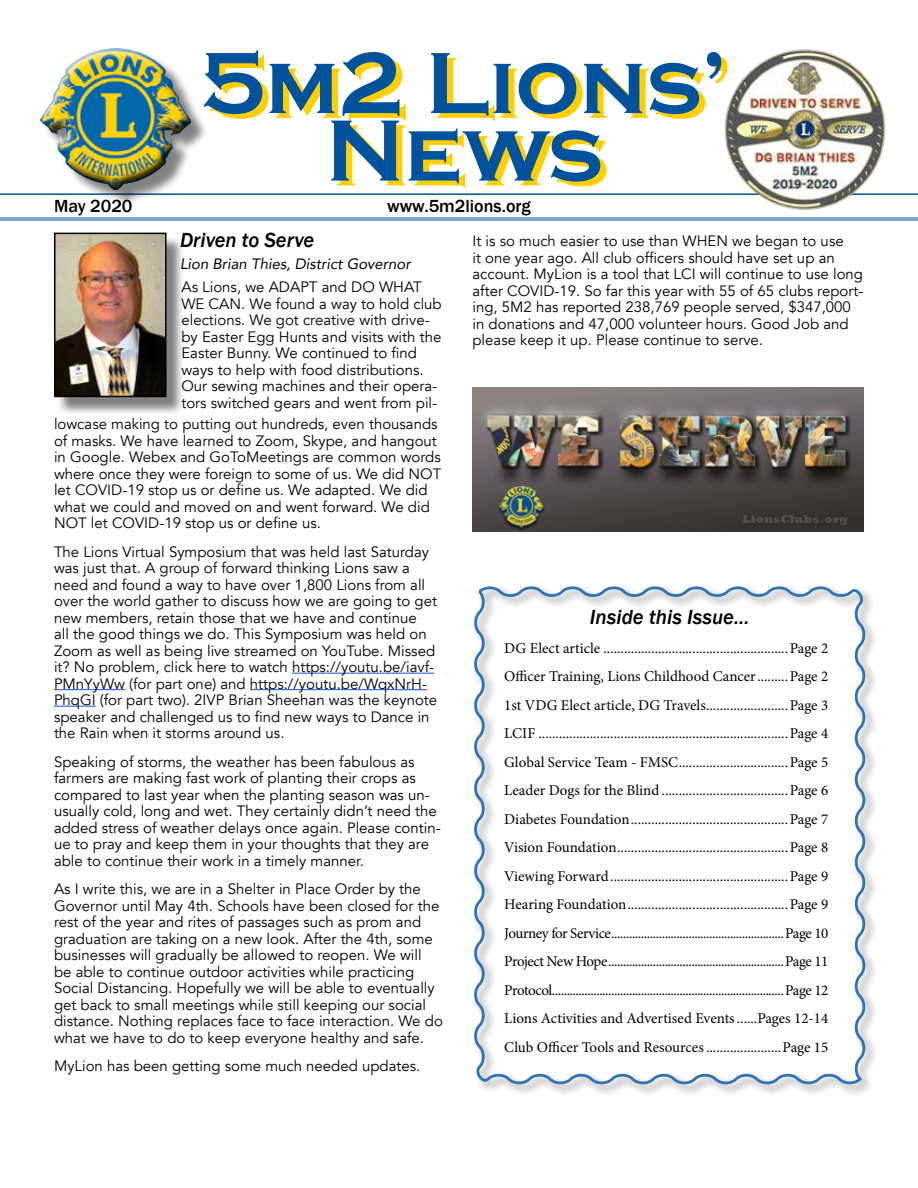
<style>
.page{position:relative;width:918px;height:1188px;background:#fff}
.page>*{position:absolute;margin:0;border:0;box-sizing:border-box;transform-origin:0 0}
.t1{font:700 90px/67.5px "Copperplate Gothic";color:#00529c;text-align:center}
.t2{font:italic 500 21px "Franklin Gothic";color:#000}
.t3{font:500 18px "Franklin Gothic";color:#000}
.t4{font:15px/16.5px "Avenir";color:#000}
.t5{font:15px/28.5px "Minion Pro";color:#000;text-align:justify}
.t6{font:italic 15px "Avenir";color:#000}
</style>
<div class="page">
<hr style="left:0;top:218px;width:918px;height:1px;background:#00529c">
<hr style="left:0;top:220px;width:918px;height:1px;background:#00529c">
<hr style="left:0;top:193px;width:799px;height:2px;background:#00529c">
<div style="left:44px;top:50px;width:164px;height:157px;background:#000;opacity:.5"></div>
<div style="left:39px;top:46px;width:152px;height:125px;background:#fff;opacity:.75"></div>
<div style="left:39px;top:62px;width:152px;height:128px;background:#000;opacity:.75"></div>
<div style="left:471px;top:584px;width:407px;height:513px;background:#000;opacity:.5"></div>
<svg style="left:471px;top:584px;width:398px;height:504px"></svg>
<hr style="left:820px;top:193px;width:98px;height:2px;background:#00529c">
<hr style="left:292px;top:673px;width:142px;height:1px;background:#15c">
<hr style="left:54px;top:689px;width:71px;height:1px;background:#15c">
<hr style="left:250px;top:689px;width:177px;height:1px;background:#15c">
<hr style="left:54px;top:706px;width:42px;height:1px;background:#15c">
<img style="left:723px;top:49px;width:165px;height:161px">
<div style="left:56px;top:235px;width:129px;height:181px;background:#000;opacity:.5"></div>
<img style="left:57px;top:236px;width:107px;height:158px">
<div style="left:54px;top:233px;width:113px;height:164px;border:2px solid #000"></div>
<img style="left:472px;top:387px;width:391px;height:144px">
<h1 class="t1" style="left:201px;top:51px;width:528px">5m2 Lions’<br>News</h1>
<p class="t3" style="left:54px;top:195px;width:80px">May 2020</p>
<p class="t3" style="left:387px;top:195px;width:145px">www.5m2lions.org</p>
<h2 class="t2" style="left:180px;top:227px;width:136px">Driven to Serve</h2>
<p class="t6" style="left:180px;top:254px;width:232px">Lion Brian Thies, District Governor</p>
<p class="t4" style="left:181px;top:279px;width:262px">As Lions, we ADAPT and DO WHAT WE CAN. We found a way to hold club elections. We got creative with drive&shy;by Easter Egg Hunts and visits with the Easter Bunny. We continued to find ways to help with food distributions.<br>Our sewing machines and their opera&shy;tors switched gears and went from pil-</p>
<p class="t4" style="left:54px;top:416px;width:389px">lowcase making to putting out hundreds, even thousands of masks. We have learned to Zoom, Skype, and hangout in Google. Webex and GoToMeetings are common words where once they were foreign to some of us. We did NOT let COVID-19 stop us or define us. We adapted. We did what we could and moved on and went forward. We did NOT let COVID-19 stop us or define us.</p>
<p class="t4" style="left:54px;top:543px;width:385px">The Lions Virtual Symposium that was held last Saturday was just that. A group of forward thinking Lions saw a need and found a way to have over 1,800 Lions from all over the world gather to discuss how we are going to get new members, retain those that we have and continue<br>all the good things we do. This Symposium was held on Zoom as well as being live streamed on YouTube. Missed it? No problem, click here to watch https://youtu.be/iavf-PMnYyWw (for part one) and https://youtu.be/WqxNrH-PhqGI (for part two). 2IVP Brian Sheehan was the keynote speaker and challenged us to find new ways to Dance in the Rain when it storms around us.</p>
<p class="t4" style="left:54px;top:753px;width:388px">Speaking of storms, the weather has been fabulous as farmers are making fast work of planting their crops as compared to last year when the planting season was un&shy;usually cold, long and wet. They certainly didn’t need the added stress of weather delays once again. Please contin&shy;ue to pray and keep them in your thoughts that they are able to continue their work in a timely manner.</p>
<p class="t4" style="left:54px;top:881px;width:390px">As I write this, we are in a Shelter in Place Order by the Governor until May 4th. Schools have been closed for the rest of the year and rites of passages such as prom and graduation are taking on a new look. After the 4th, some businesses will gradually be allowed to reopen. We will be able to continue outdoor activities while practicing Social Distancing. Hopefully we will be able to eventually get back to small meetings while still keeping our social distance. Nothing replaces face to face interaction. We do what we have to do to keep everyone healthy and safe.</p>
<p class="t4" style="left:54px;top:1058px;width:368px">MyLion has been getting some much needed updates.</p>
<p class="t4" style="left:472px;top:233px;width:392px">It is so much easier to use than WHEN we began to use<br>it one year ago. All club officers should have set up an account. MyLion is a tool that LCI will continue to use long after COVID-19. So far this year with 55 of 65 clubs report&shy;ing, 5M2 has reported 238,769 people served, $347,000 in donations and 47,000 volunteer hours. Good Job and please keep it up. Please continue to serve.</p>
<h2 class="t2" style="left:590px;top:604px;width:161px">Inside this Issue…</h2>
<p class="t5" style="left:504px;top:634px;width:326px">DG Elect article ......................................................Page 2<br>Officer Training, Lions Childhood Cancer.........Page 2<br>1st VDG Elect article, DG Travels........................Page 3<br>LCIF .........................................................................Page 4<br>Global Service Team - FMSC................................Page 5<br>Leader Dogs for the Blind .....................................Page 6<br>Diabetes Foundation..............................................Page 7<br>Vision Foundation..................................................Page 8<br>Viewing Forward....................................................Page 9<br>Hearing Foundation...............................................Page 9<br>Journey for Service..........................................................Page 10<br>Project New Hope...........................................................Page 11<br>Protocol..............................................................................Page 12<br>Lions Activities and Advertised Events......Pages 12-14<br>Club Officer Tools and Resources......................Page 15</p>
</div>
